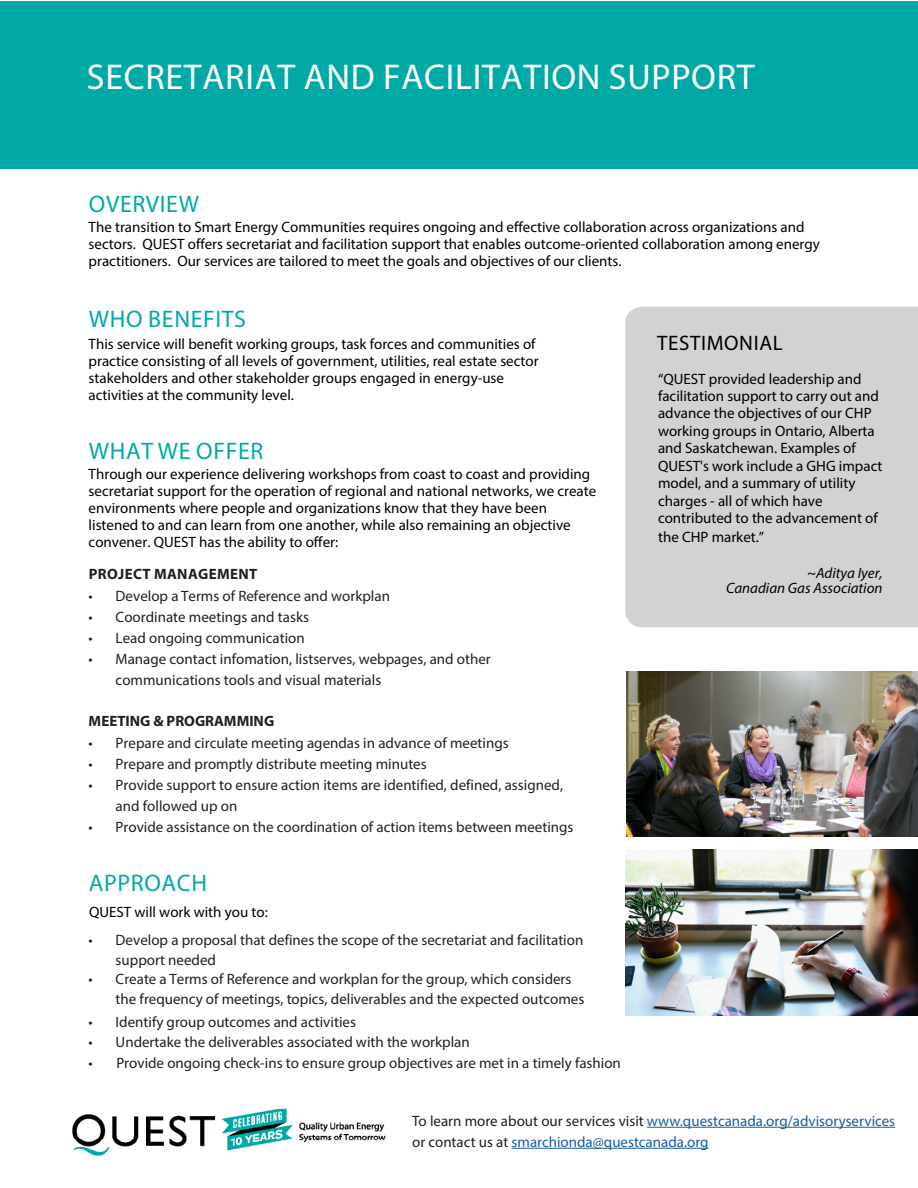
<style>
.page{position:relative;width:918px;height:1188px;background:#fff}
.page>*{position:absolute;margin:0;border:0;box-sizing:border-box;transform-origin:0 0}
.Headline{font:36px "Myriad Pro";letter-spacing:.02em;color:#fff}
.Headline-2{font:24px "Myriad Pro";letter-spacing:.025em;color:#00a9a6}
.Headline-3{font:21px "Myriad Pro";letter-spacing:.03em;color:#000}
.Headline-4{font:15px/17px "Myriad Pro";color:#000}
.t1{font:15px/21px "Myriad Pro";color:#231f20}
.Footnote{font:15px "Myriad Pro";color:#175d9e}
.Headline-5{font:italic 15px/15px "Myriad Pro";color:#000;text-align:right}
.BulletPointList{font:700 15px "Myriad Pro";color:#231f20}
.Headline-6{font:700 15px "Myriad Pro";letter-spacing:.025em;color:#231f20}
.s1{color:#231f20}
</style>
<div class="page">
<div style="left:0;top:2px;width:918px;height:166px;background:#00a9a6"></div>
<svg style="left:625px;top:306px;width:293px;height:366px;background:#d6d7d9"></svg>
<hr style="left:647px;top:1127px;width:248px;height:1px;background:#175d9e">
<hr style="left:512px;top:1148px;width:197px;height:1px;background:#175d9e">
<img style="left:72px;top:1108px;width:314px;height:48px">
<img style="left:626px;top:672px;width:292px;height:164px">
<img style="left:625px;top:850px;width:293px;height:165px">
<p class="Headline" style="left:87px;top:54px;width:669px">SECRETARIAT AND FACILITATION SUPPORT</p>
<p class="Headline-2" style="left:89px;top:189px;width:112px">OVERVIEW</p>
<p class="Headline-4" style="left:89px;top:218px;width:733px">The transition to Smart Energy Communities requires ongoing and effective collaboration across organizations and sectors. QUEST offers secretariat and facilitation support that enables outcome-oriented collaboration among energy practitioners. Our services are tailored to meet the goals and objectives of our clients.</p>
<p class="Headline-2" style="left:89px;top:304px;width:159px">WHO BENEFITS</p>
<p class="Headline-4" style="left:89px;top:335px;width:451px">This service will benefit working groups, task forces and communities of practice consisting of all levels of government, utilities, real estate sector stakeholders and other stakeholder groups engaged in energy-use activities at the community level.</p>
<p class="Headline-2" style="left:89px;top:436px;width:176px">WHAT WE OFFER</p>
<p class="Headline-4" style="left:89px;top:466px;width:509px">Through our experience delivering workshops from coast to coast and providing secretariat support for the operation of regional and national networks, we create environments where people and organizations know that they have been listened to and can learn from one another, while also remaining an objective convener. QUEST has the ability to offer:</p>
<p class="Headline-6" style="left:89px;top:564px;width:170px">PROJECT MANAGEMENT</p>
<p class="t1" style="left:89px;top:585px;width:303px">• Develop a Terms of Reference and workplan</p>
<p class="t1" style="left:89px;top:606px;width:222px">• Coordinate meetings and tasks</p>
<p class="t1" style="left:89px;top:627px;width:218px">• Lead ongoing communication</p>
<p class="t1" style="left:116px;top:648px;width:377px;text-indent:-27px">• Manage contact infomation, listserves, webpages, and other communications tools and visual materials</p>
<p class="BulletPointList" style="left:89px;top:711px;width:187px">MEETING &amp; PROGRAMMING</p>
<p class="t1" style="left:89px;top:732px;width:422px">• Prepare and circulate meeting agendas in advance of meetings</p>
<p class="t1" style="left:89px;top:753px;width:340px">• Prepare and promptly distribute meeting minutes</p>
<p class="t1" style="left:116px;top:774px;width:449px;text-indent:-27px">• Provide support to ensure action items are identified, defined, assigned, and followed up on</p>
<p class="t1" style="left:89px;top:816px;width:486px">• Provide assistance on the coordination of action items between meetings</p>
<p class="Headline-2" style="left:89px;top:868px;width:120px">APPROACH</p>
<p class="Headline-4" style="left:89px;top:904px;width:180px">QUEST will work with you to:</p>
<p class="t1" style="left:116px;top:930px;width:469px;line-height:19.8px;text-indent:-27px">• Develop a proposal that defines the scope of the secretariat and facilitation support needed</p>
<p class="t1" style="left:116px;top:969px;width:470px;line-height:19.8px;text-indent:-27px">• Create a Terms of Reference and workplan for the group, which considers the frequency of meetings, topics, deliverables and the expected outcomes</p>
<p class="t1" style="left:89px;top:1011px;width:269px">• Identify group outcomes and activities</p>
<p class="t1" style="left:89px;top:1031px;width:383px">• Undertake the deliverables associated with the workplan</p>
<p class="t1" style="left:89px;top:1052px;width:534px">• Provide ongoing check-ins to ensure group objectives are met in a timely fashion</p>
<p class="Headline-3" style="left:657px;top:330px;width:127px">TESTIMONIAL</p>
<p class="Headline-4" style="left:658px;top:370px;width:226px;line-height:17.5px">“QUEST provided leadership and facilitation support to carry out and advance the objectives of our CHP working groups in Ontario, Alberta and Saskatchewan. Examples of<br>QUEST's work include a GHG impact model, and a summary of utility charges - all of which have contributed to the advancement of the CHP market.”</p>
<p class="Headline-5" style="left:726px;top:565px;width:158px">~Aditya Iyer,<br>Canadian Gas Association</p>
<p class="Footnote" style="left:412px;top:1111px;width:485px"><span class="s1">To learn more about our services visit</span> www.questcanada.org/advisoryservices</p>
<p class="Footnote" style="left:412px;top:1132px;width:298px"><span class="s1">or contact us at</span> smarchionda@questcanada.org</p>
</div>
